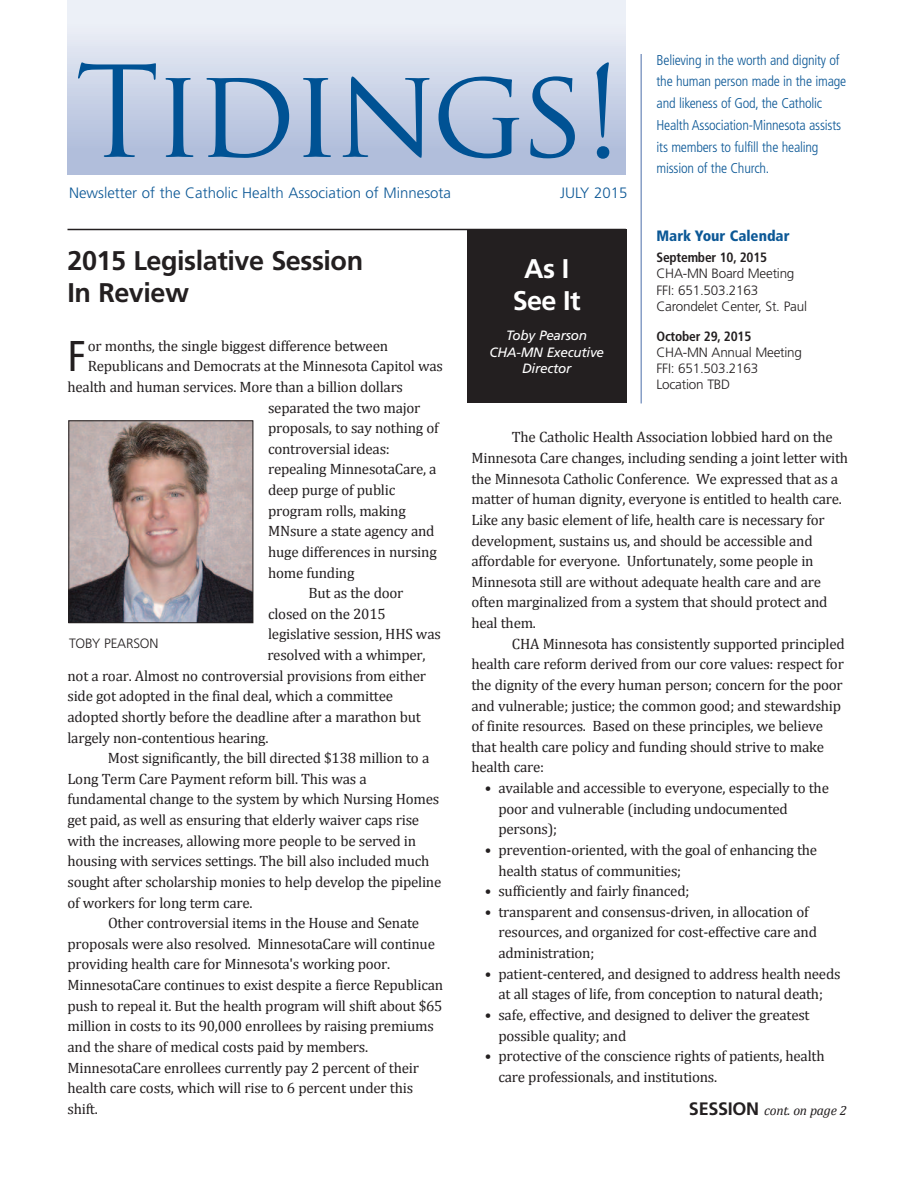
<style>
.page{position:relative;width:918px;height:1188px;background:#fff}
.page>*{position:absolute;margin:0;border:0;box-sizing:border-box;transform-origin:0 0}
.t1{font:condensed 43.05px "Frutiger";color:#231f20}
.t2{font:700 27px/32.4px "Frutiger LT";letter-spacing:-.015em;color:#231f20}
.t3{font:700 27px/32.4px "Frutiger LT";letter-spacing:-.03em;color:#fff;text-align:center}
.t4{font:15px/20.7px "Cambria";letter-spacing:-.015em;color:#231f20}
.t5{font:300 15px "Frutiger LT";color:#0c5896}
.t6{font:900 condensed 15px "Frutiger LT";color:#0c5896}
.t7{font:300 condensed 14.25px/21.8px "Frutiger LT";letter-spacing:-.015em;color:#0c5896}
.t8{font:300 13.5px/16.2px "Frutiger LT";letter-spacing:-.015em;color:#231f20}
.t9{font:italic 13.5px/16.2px "Frutiger LT";letter-spacing:-.015em;color:#fff;text-align:center}
.t10{font:700 condensed 13.5px "Frutiger";letter-spacing:-.015em;color:#231f20}
.t11{font:italic 13.5px "Cambria";letter-spacing:-.015em;color:#231f20}
.s1{font-family:"Frutiger LT";font-weight:700;font-style:normal;font-size:18px}
</style>
<div class="page">
<svg style="left:68px;top:174px;width:558px;height:1px"></svg>
<div style="left:68px;top:0;width:558px;height:174px;background:linear-gradient(to bottom,#f3f5fa,#a9b8d8)"></div>
<svg style="left:78px;top:62px;width:78px;height:95px"></svg>
<svg style="left:166px;top:78px;width:27px;height:79px"></svg>
<svg style="left:206px;top:77px;width:83px;height:81px"></svg>
<svg style="left:303px;top:78px;width:28px;height:79px"></svg>
<svg style="left:343px;top:77px;width:87px;height:81px"></svg>
<svg style="left:439px;top:77px;width:80px;height:81px"></svg>
<svg style="left:530px;top:76px;width:45px;height:82px"></svg>
<svg style="left:597px;top:62px;width:12px;height:97px"></svg>
<hr style="left:640px;top:54px;width:2px;height:349px;background:#879ec6">
<hr style="left:67px;top:229px;width:559px;height:1px;background:#231f20">
<div style="left:467px;top:230px;width:159px;height:173px;background:#231f20"></div>
<img style="left:71px;top:423px;width:180px;height:198px">
<div style="left:69px;top:421px;width:184px;height:202px;border:1px solid #231f20"></div>
<p class="t5" style="left:69px;top:187px;width:384px">Newsletter of the Catholic Health Association of Minnesota</p>
<p class="t5" style="left:560px;top:187px;width:69px">JULY 2015</p>
<p class="t7" style="left:657px;top:50px;width:191px">Believing in the worth and dignity of the human person made in the image and likeness of God, the Catholic Health Association-Minnesota assists its members to fulfill the healing mission of the Church.</p>
<p class="t6" style="left:656px;top:230px;width:135px">Mark Your Calendar</p>
<p class="t10" style="left:656px;top:252px;width:112px">September 10, 2015</p>
<p class="t8" style="left:656px;top:267px;width:152px">CHA-MN Board Meeting<br>FFI: 651.503.2163<br>Carondelet Center, St. Paul</p>
<p class="t10" style="left:656px;top:330px;width:96px">October 29, 2015</p>
<p class="t8" style="left:656px;top:345px;width:147px">CHA-MN Annual Meeting<br>FFI: 651.503.2163<br>Location TBD</p>
<h2 class="t2" style="left:67px;top:247px;width:297px">2015 Legislative Session<br>In Review</h2>
<h2 class="t3" style="left:513px;top:254px;width:69px">As I<br>See It</h2>
<p class="t9" style="left:489px;top:329px;width:116px">Toby Pearson<br>CHA-MN Executive<br>Director</p>
<h1 class="t1" style="left:68px;top:339px;width:20px">F</h1>
<p class="t4" style="left:88px;top:335px;width:302px">or months, the single biggest difference between</p>
<p class="t4" style="left:88px;top:355px;width:357px">Republicans and Democrats at the Minnesota Capitol was</p>
<p class="t4" style="left:67px;top:376px;width:337px">health and human services. More than a billion dollars</p>
<p class="t4" style="left:268px;top:397px;width:154px">separated the two major</p>
<p class="t4" style="left:268px;top:417px;width:172px">proposals, to say nothing of</p>
<p class="t4" style="left:268px;top:438px;width:123px">controversial ideas:</p>
<p class="t4" style="left:268px;top:459px;width:170px">repealing MinnesotaCare, a</p>
<p class="t4" style="left:268px;top:479px;width:129px">deep purge of public</p>
<p class="t4" style="left:268px;top:500px;width:139px">program rolls, making</p>
<p class="t4" style="left:268px;top:520px;width:168px">MNsure a state agency and</p>
<p class="t4" style="left:268px;top:541px;width:170px">huge differences in nursing</p>
<p class="t4" style="left:268px;top:562px;width:88px">home funding</p>
<p class="t4" style="left:309px;top:582px;width:96px">But as the door</p>
<p class="t4" style="left:268px;top:603px;width:119px">closed on the 2015</p>
<p class="t4" style="left:268px;top:624px;width:174px">legislative session, HHS was</p>
<p class="t4" style="left:267px;top:644px;width:160px">resolved with a whimper,</p>
<p class="t4" style="left:67px;top:665px;width:360px">not a roar. Almost no controversial provisions from either</p>
<p class="t4" style="left:67px;top:685px;width:327px">side got adopted in the final deal, which a committee</p>
<p class="t4" style="left:67px;top:706px;width:355px">adopted shortly before the deadline after a marathon but</p>
<p class="t4" style="left:67px;top:727px;width:202px">largely non-contentious hearing.</p>
<p class="t4" style="left:108px;top:747px;width:323px">Most significantly, the bill directed $138 million to a</p>
<p class="t4" style="left:67px;top:768px;width:301px">Long Term Care Payment reform bill. This was a</p>
<p class="t4" style="left:67px;top:789px;width:373px">fundamental change to the system by which Nursing Homes</p>
<p class="t4" style="left:67px;top:809px;width:353px">get paid, as well as ensuring that elderly waiver caps rise</p>
<p class="t4" style="left:68px;top:830px;width:350px">with the increases, allowing more people to be served in</p>
<p class="t4" style="left:68px;top:850px;width:364px">housing with services settings. The bill also included much</p>
<p class="t4" style="left:68px;top:871px;width:375px">sought after scholarship monies to help develop the pipeline</p>
<p class="t4" style="left:68px;top:892px;width:187px">of workers for long term care.</p>
<p class="t4" style="left:108px;top:912px;width:313px">Other controversial items in the House and Senate</p>
<p class="t4" style="left:68px;top:933px;width:369px">proposals were also resolved. MinnesotaCare will continue</p>
<p class="t4" style="left:68px;top:954px;width:324px">providing health care for Minnesota's working poor.</p>
<p class="t4" style="left:68px;top:974px;width:377px">MinnesotaCare continues to exist despite a fierce Republican</p>
<p class="t4" style="left:68px;top:995px;width:377px">push to repeal it. But the health program will shift about $65</p>
<p class="t4" style="left:68px;top:1015px;width:368px">million in costs to its 90,000 enrollees by raising premiums</p>
<p class="t4" style="left:68px;top:1036px;width:302px">and the share of medical costs paid by members.</p>
<p class="t4" style="left:68px;top:1057px;width:353px">MinnesotaCare enrollees currently pay 2 percent of their</p>
<p class="t4" style="left:68px;top:1077px;width:347px">health care costs, which will rise to 6 percent under this</p>
<p class="t4" style="left:68px;top:1098px;width:32px">shift.</p>
<p class="t4" style="left:471px;top:427px;width:378px;text-indent:41px">The Catholic Health Association lobbied hard on the Minnesota Care changes, including sending a joint letter with the Minnesota Catholic Conference. We expressed that as a matter of human dignity, everyone is entitled to health care.<br>Like any basic element of life, health care is necessary for development, sustains us, and should be accessible and affordable for everyone. Unfortunately, some people in Minnesota still are without adequate health care and are often marginalized from a system that should protect and heal them.</p>
<p class="t4" style="left:471px;top:633px;width:375px;text-indent:41px">CHA Minnesota has consistently supported principled health care reform derived from our core values: respect for the dignity of the every human person; concern for the poor and vulnerable; justice; the common good; and stewardship of finite resources. Based on these principles, we believe that health care policy and funding should strive to make health care:</p>
<p class="t4" style="left:498px;top:777px;width:332px;text-indent:-14px">• available and accessible to everyone, especially to the poor and vulnerable (including undocumented persons);</p>
<p class="t4" style="left:498px;top:839px;width:320px;text-indent:-13px">• prevention-oriented, with the goal of enhancing the health status of communities;</p>
<p class="t4" style="left:485px;top:880px;width:206px">• sufficiently and fairly financed;</p>
<p class="t4" style="left:498px;top:901px;width:320px;text-indent:-13px">• transparent and consensus-driven, in allocation of resources, and organized for cost-effective care and administration;</p>
<p class="t4" style="left:485px;top:963px;width:357px;text-align:center">• patient-centered, and designed to address health needs at all stages of life, from conception to natural death;</p>
<p class="t4" style="left:498px;top:1004px;width:313px;text-indent:-13px">• safe, effective, and designed to deliver the greatest possible quality; and</p>
<p class="t4" style="left:498px;top:1045px;width:328px;text-indent:-13px">• protective of the conscience rights of patients, health care professionals, and institutions.</p>
<p class="t8" style="left:69px;top:636px;width:91px">TOBY PEARSON</p>
<p class="t11" style="left:689px;top:1102px;width:159px"><span class="s1">SESSION</span> cont. on page 2</p>
</div>
